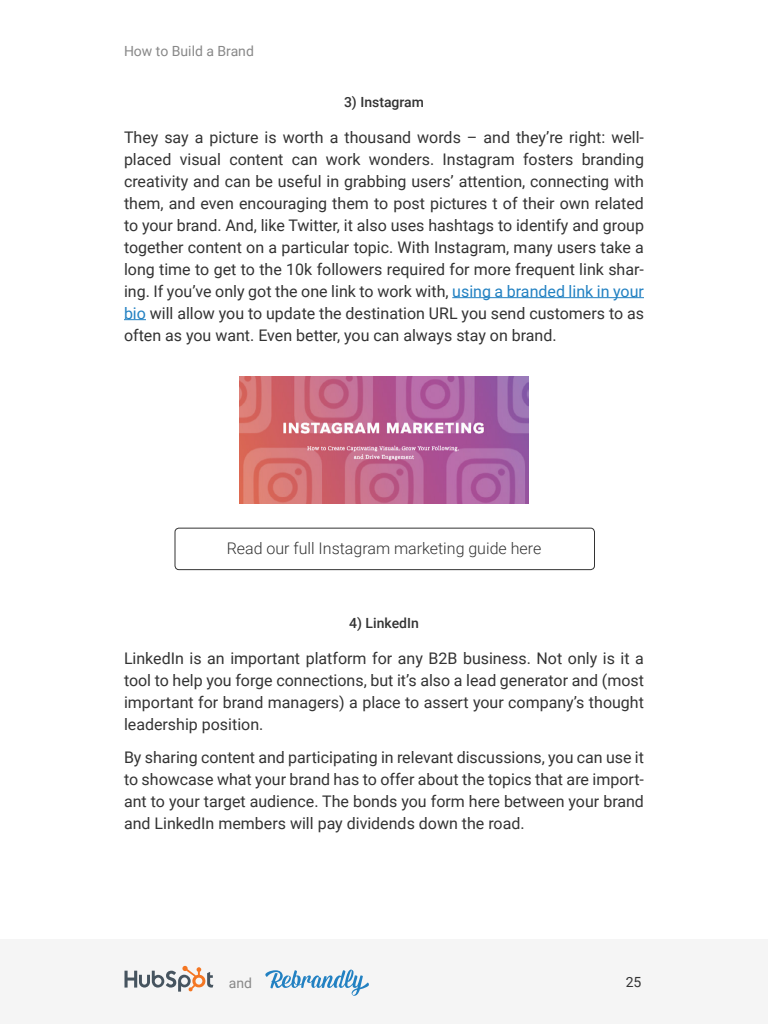
<style>
.page{position:relative;width:768px;height:1024px;background:#fff}
.page>*{position:absolute;margin:0;border:0;box-sizing:border-box;transform-origin:0 0}
.t1{font:16px/22px "Roboto";color:#333;text-align:justify}
.t2{font:300 16px "Roboto";color:#333}
.t3{font:500 14px "Roboto";color:#333}
.t4{font:14px "Roboto";color:#888}
.t5{font:14px "Roboto";color:#333}
.s1{color:#2281c2}
</style>
<div class="page">
<div style="left:0;top:940px;width:768px;height:84px;background:#f5f5f5"></div>
<svg style="left:265px;top:970px;width:86px;height:18px"></svg>
<svg style="left:124px;top:966px;width:89px;height:26px"></svg>
<hr style="left:452px;top:297px;width:192px;height:1px;background:#2281c2">
<svg style="left:124px;top:319px;width:22px;height:1px"></svg>
<img style="left:239px;top:376px;width:290px;height:128px">
<div style="left:175px;top:528px;width:420px;height:42px;border:1px solid #333;border-radius:4px"></div>
<p class="t4" style="left:124px;top:42px;width:131px">How to Build a Brand</p>
<p class="t3" style="left:344px;top:92px;width:81px">3) Instagram</p>
<p class="t1" style="left:124px;top:125px;width:522px">They say a picture is worth a thousand words – and they’re right: well&shy;placed visual content can work wonders. Instagram fosters branding creativity and can be useful in grabbing users’ attention, connecting with them, and even encouraging them to post pictures t of their own related to your brand. And, like Twitter, it also uses hashtags to identify and group together content on a particular topic. With Instagram, many users take a long time to get to the 10k followers required for more frequent link shar&shy;ing. If you’ve only got the one link to work with, <span class="s1">using a branded link in your bio</span> will allow you to update the destination URL you send customers to as often as you want. Even better, you can always stay on brand.</p>
<p class="t2" style="left:227px;top:537px;width:316px">Read our full Instagram marketing guide here</p>
<p class="t3" style="left:349px;top:614px;width:71px">4) LinkedIn</p>
<p class="t1" style="left:124px;top:647px;width:522px">LinkedIn is an important platform for any B2B business. Not only is it a tool to help you forge connections, but it’s also a lead generator and (most important for brand managers) a place to assert your company’s thought leadership position.</p>
<p class="t1" style="left:124px;top:746px;width:522px">By sharing content and participating in relevant discussions, you can use it to showcase what your brand has to offer about the topics that are import&shy;ant to your target audience. The bonds you form here between your brand and LinkedIn members will pay dividends down the road.</p>
<p class="t4" style="left:229px;top:973px;width:25px">and</p>
<p class="t5" style="left:626px;top:972px;width:17px">25</p>
</div>
